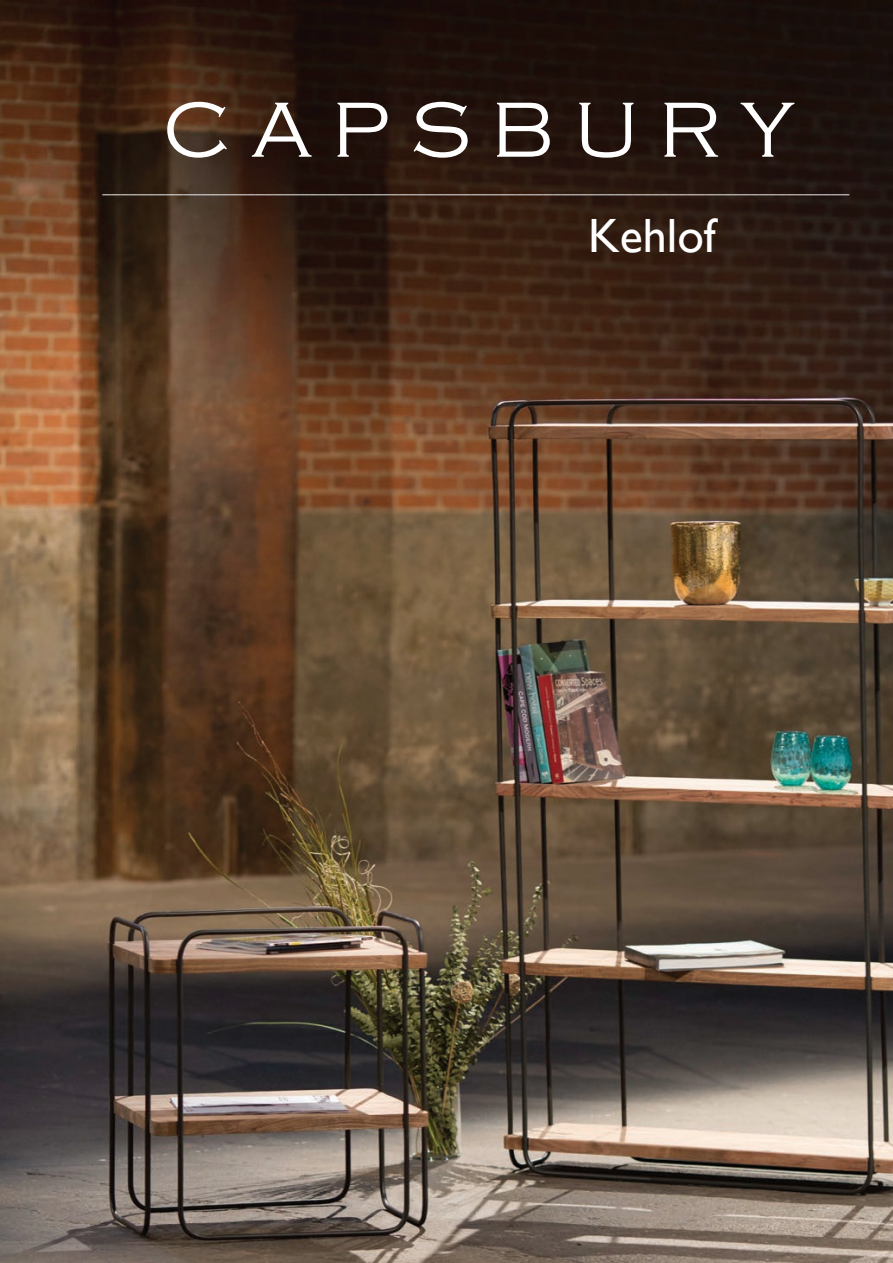
<style>
.page{position:relative;width:893px;height:1263px;background:#fff}
.page>*{position:absolute;margin:0;border:0;box-sizing:border-box;transform-origin:0 0}
.t1{font:300 81px "Copperplate Gothic";color:#fff}
.t2{font:48px "Gill Sans";color:#fff}
.t3{font:300 18px "Copperplate Gothic";color:#fff}
</style>
<div class="page">
<img style="left:0;top:0;width:893px;height:1263px">
<h1 class="t1" style="left:163px;top:86px;width:633px">C A P SB U R Y</h1>
<p class="t3" style="left:103px;top:177px;width:748px">___________________________________________________________________________________</p>
<h2 class="t2" style="left:588px;top:208px;width:129px">Kehlof</h2>
</div>
